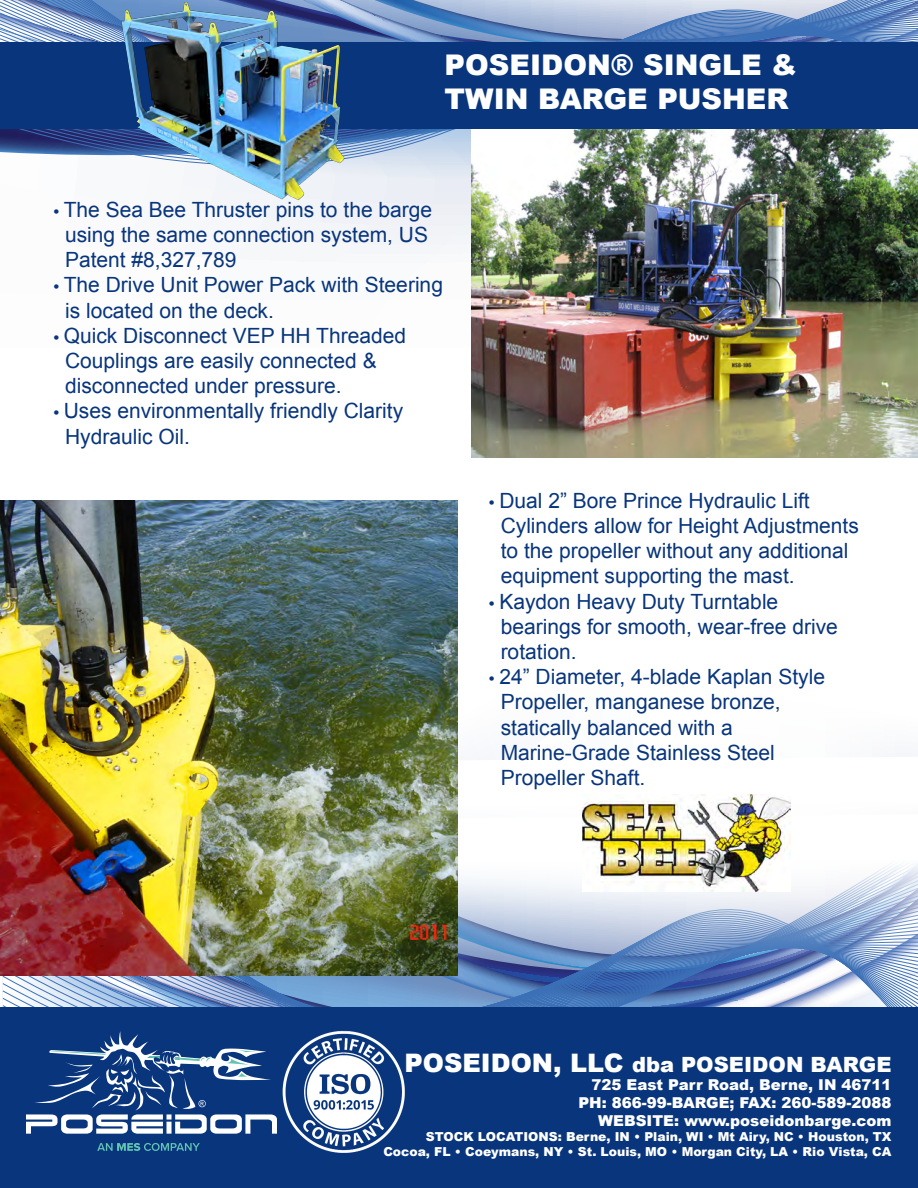
<style>
.page{position:relative;width:918px;height:1188px;background:#fff}
.page>*{position:absolute;margin:0;border:0;box-sizing:border-box;transform-origin:0 0}
.t1{font:900 28.5px/34.2px "Arial";color:#fff}
.t2{font:21px/25.2px "Arial";color:#08357c}
.t3{font:900 21px "Arial";color:#fff}
.t4{font:900 15px/18px "Arial";color:#fff;text-align:right}
.t5{font:900 12.3px/14.9px "Arial";color:#fff;text-align:right}
.s1{font-family:"Myriad Pro"}
.s2{font-size:25.5px}
</style>
<div class="page">
<svg style="left:2px;top:974px;width:916px;height:33px;background:#7e9dcb"></svg>
<svg style="left:457px;top:917px;width:461px;height:57px;background:#7e9bc8"></svg>
<svg style="left:457px;top:864px;width:461px;height:53px"></svg>
<svg style="left:457px;top:588px;width:227px;height:325px"></svg>
<img style="left:0;top:501px;width:457px;height:474px">
<div style="left:0;top:1007px;width:918px;height:181px;background:#08357c"></div>
<svg style="left:0;top:0;width:918px;height:246px"></svg>
<img style="left:471px;top:129px;width:447px;height:328px">
<svg style="left:489px;top:719px;width:140px;height:139px"></svg>
<div style="left:0;top:42px;width:918px;height:87px;background:#08357c"></div>
<img style="left:114px;top:0;width:245px;height:209px">
<svg style="left:666px;top:641px;width:18px;height:153px"></svg>
<img style="left:583px;top:794px;width:208px;height:97px">
<img style="left:282px;top:1030px;width:123px;height:123px">
<svg style="left:26px;top:1031px;width:251px;height:103px"></svg>
<svg style="left:97px;top:1143px;width:103px;height:8px"></svg>
<h1 class="t1" style="left:445px;top:47px;width:354px">POSEIDON® SINGLE &amp;<br>TWIN BARGE PUSHER</h1>
<p class="t2" style="left:65px;top:197px;width:369px;text-indent:-12px"><span class="s1">•</span> The Sea Bee Thruster pins to the barge using the same connection system, US<br>Patent #8,327,789</p>
<p class="t2" style="left:65px;top:273px;width:379px;text-indent:-12px"><span class="s1">•</span> The Drive Unit Power Pack with Steering is located on the deck.</p>
<p class="t2" style="left:65px;top:323px;width:343px;text-indent:-12px"><span class="s1">•</span> Quick Disconnect VEP HH Threaded<br>Couplings are easily connected &amp; disconnected under pressure.</p>
<p class="t2" style="left:65px;top:399px;width:340px;text-indent:-12px"><span class="s1">•</span> Uses environmentally friendly Clarity<br>Hydraulic Oil.</p>
<p class="t2" style="left:501px;top:488px;width:360px;text-indent:-12px"><span class="s1">•</span> Dual 2” Bore Prince Hydraulic Lift Cylinders allow for Height Adjustments to the propeller without any additional equipment supporting the mast.</p>
<p class="t2" style="left:501px;top:589px;width:339px;text-indent:-12px"><span class="s1">•</span> Kaydon Heavy Duty Turntable bearings for smooth, wear-free drive rotation.</p>
<p class="t2" style="left:501px;top:664px;width:326px;text-indent:-12px"><span class="s1">•</span> 24” Diameter, 4-blade Kaplan Style<br>Propeller, manganese bronze, statically balanced with a<br>Marine-Grade Stainless Steel<br>Propeller Shaft.</p>
<p class="t3" style="left:404px;top:1050px;width:489px"><span class="s2">POSEIDON, LLC</span> dba POSEIDON BARGE</p>
<p class="t4" style="left:578px;top:1075px;width:315px">725 East Parr Road, Berne, IN 46711<br>PH: 866-99-BARGE; FAX: 260-589-2088<br>WEBSITE: www.poseidonbarge.com</p>
<p class="t5" style="left:383px;top:1129px;width:510px">STOCK LOCATIONS: Berne, IN • Plain, WI • Mt Airy, NC • Houston, TX<br>Cocoa, FL • Coeymans, NY • St. Louis, MO • Morgan City, LA • Rio Vista, CA</p>
</div>
